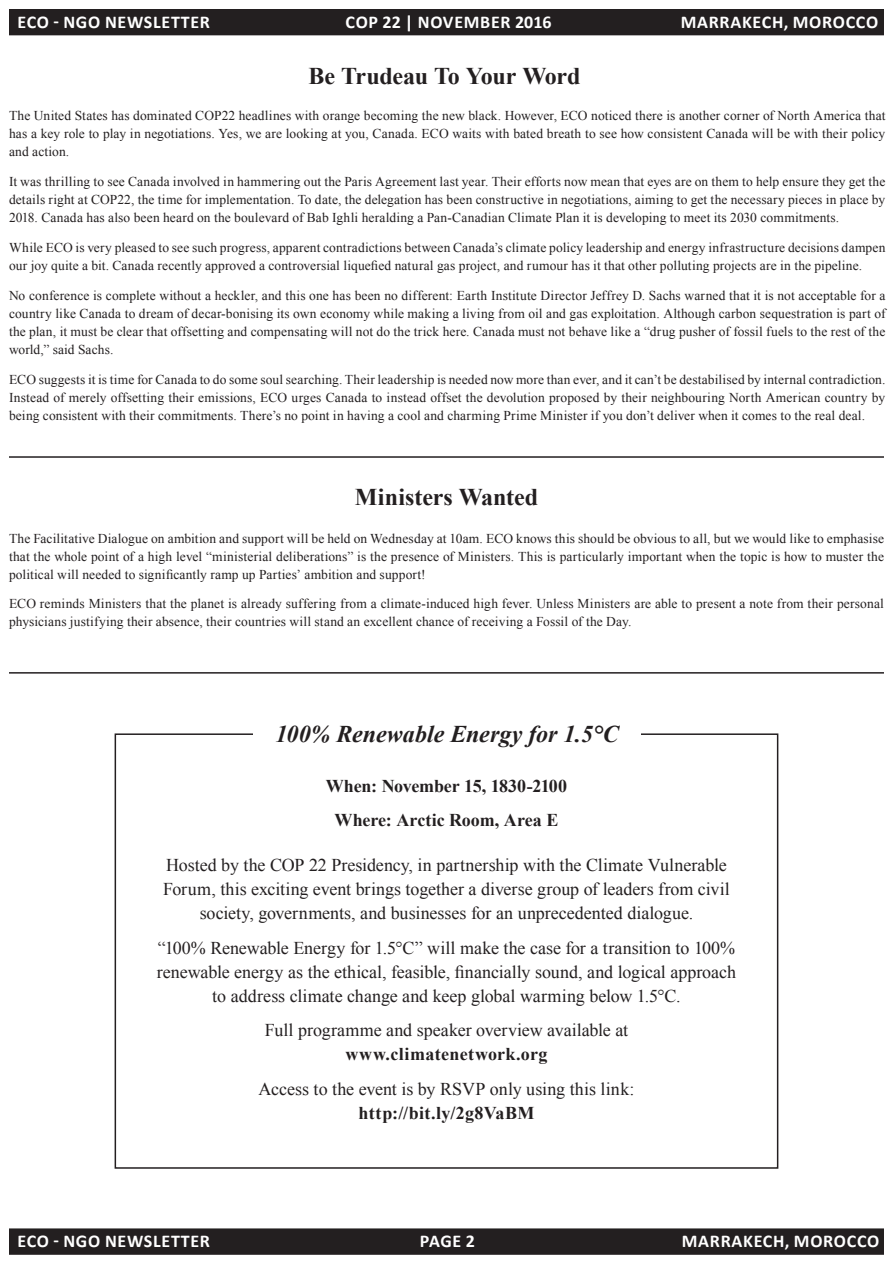
<style>
.page{position:relative;width:893px;height:1263px;background:#fff}
.page>*{position:absolute;margin:0;border:0;box-sizing:border-box;transform-origin:0 0}
.Paragraph_Style_1{font:700 24px "Times New Roman";letter-spacing:-.005em;color:#231f20}
.Paragraph_Style_1-2{font:italic 700 24px "Times New Roman";color:#231f20}
.Body_Text{font:18px/24px "Times New Roman";letter-spacing:-.005em;color:#231f20;text-align:center}
.t1{font:700 18px "Calibri";letter-spacing:.04em;color:#fff}
.Body_Text-2{font:700 18px "Times New Roman";letter-spacing:-.005em;color:#231f20}
.Body_Text-3{font:13.5px/18px "Times New Roman";letter-spacing:.01em;color:#231f20;text-align:justify}
.s1{font-weight:700}
</style>
<div class="page">
<div style="left:10px;top:1229px;width:873px;height:25px;background:#231f20"></div>
<div style="left:9px;top:1228px;width:875px;height:27px;border:2px solid #231f20"></div>
<div style="left:10px;top:10px;width:873px;height:25px;background:#231f20"></div>
<div style="left:9px;top:9px;width:875px;height:26px;border:2px solid #231f20"></div>
<hr style="left:9px;top:456px;width:875px;height:2px;background:#231f20">
<hr style="left:9px;top:672px;width:875px;height:2px;background:#231f20">
<p class="t1" style="left:17px;top:10px;width:194px">ECO - NGO NEWSLETTER</p>
<p class="t1" style="left:346px;top:10px;width:207px">COP 22 | NOVEMBER 2016</p>
<p class="t1" style="left:681px;top:10px;width:199px">MARRAKECH, MOROCCO</p>
<p class="Paragraph_Style_1" style="left:308px;top:59px;width:273px">Be Trudeau To Your Word</p>
<p class="Body_Text-3" style="left:9px;top:106px;width:878px">The United States has dominated COP22 headlines with orange becoming the new black. However, ECO noticed there is another corner of North America that has a key role to play in negotiations. Yes, we are looking at you, Canada. ECO waits with bated breath to see how consistent Canada will be with their policy and action.</p>
<p class="Body_Text-3" style="left:9px;top:172px;width:878px">It was thrilling to see Canada involved in hammering out the Paris Agreement last year. Their efforts now mean that eyes are on them to help ensure they get the details right at COP22, the time for implementation. To date, the delegation has been constructive in negotiations, aiming to get the necessary pieces in place by 2018. Canada has also been heard on the boulevard of Bab Ighli heralding a Pan-Canadian Climate Plan it is developing to meet its 2030 commitments.</p>
<p class="Body_Text-3" style="left:9px;top:238px;width:878px">While ECO is very pleased to see such progress, apparent contradictions between Canada’s climate policy leadership and energy infrastructure decisions dampen our joy quite a bit. Canada recently approved a controversial liquefied natural gas project, and rumour has it that other polluting projects are in the pipeline.</p>
<p class="Body_Text-3" style="left:9px;top:286px;width:878px">No conference is complete without a heckler, and this one has been no different: Earth Institute Director Jeffrey D. Sachs warned that it is not acceptable for a country like Canada to dream of decar-bonising its own economy while making a living from oil and gas exploitation. Although carbon sequestration is part of the plan, it must be clear that offsetting and compensating will not do the trick here. Canada must not behave like a “drug pusher of fossil fuels to the rest of the world,” said Sachs.</p>
<p class="Body_Text-3" style="left:9px;top:370px;width:878px">ECO suggests it is time for Canada to do some soul searching. Their leadership is needed now more than ever, and it can’t be destabilised by internal contradiction.<br>Instead of merely offsetting their emissions, ECO urges Canada to instead offset the devolution proposed by their neighbouring North American country by being consistent with their commitments. There’s no point in having a cool and charming Prime Minister if you don’t deliver when it comes to the real deal.</p>
<p class="Paragraph_Style_1" style="left:355px;top:481px;width:185px">Ministers Wanted</p>
<p class="Body_Text-3" style="left:9px;top:530px;width:877px">The Facilitative Dialogue on ambition and support will be held on Wednesday at 10am. ECO knows this should be obvious to all, but we would like to emphasise that the whole point of a high level “ministerial deliberations” is the presence of Ministers. This is particularly important when the topic is how to muster the political will needed to significantly ramp up Parties’ ambition and support!</p>
<p class="Body_Text-3" style="left:9px;top:594px;width:876px">ECO reminds Ministers that the planet is already suffering from a climate-induced high fever. Unless Ministers are able to present a note from their personal physicians justifying their absence, their countries will stand an excellent chance of receiving a Fossil of the Day.</p>
<p class="Paragraph_Style_1-2" style="left:275px;top:717px;width:345px">100% Renewable Energy for 1.5°C</p>
<p class="Body_Text-2" style="left:326px;top:773px;width:243px">When: November 15, 1830-2100</p>
<p class="Body_Text-2" style="left:334px;top:808px;width:225px">Where: Arctic Room, Area E</p>
<p class="Body_Text" style="left:163px;top:853px;width:568px">Hosted by the COP 22 Presidency, in partnership with the Climate Vulnerable<br>Forum, this exciting event brings together a diverse group of leaders from civil society, governments, and businesses for an unprecedented dialogue.</p>
<p class="Body_Text" style="left:157px;top:935px;width:581px">“100% Renewable Energy for 1.5°C” will make the case for a transition to 100% renewable energy as the ethical, feasible, financially sound, and logical approach to address climate change and keep global warming below 1.5°C.</p>
<p class="Body_Text" style="left:265px;top:1018px;width:365px">Full programme and speaker overview available at <span class="s1">www.climatenetwork.org</span></p>
<p class="Body_Text" style="left:259px;top:1076px;width:377px">Access to the event is by RSVP only using this link: <span class="s1">http://bit.ly/2g8VaBM</span></p>
<p class="t1" style="left:17px;top:1229px;width:194px">ECO - NGO NEWSLETTER</p>
<p class="t1" style="left:420px;top:1229px;width:56px">PAGE 2</p>
<p class="t1" style="left:682px;top:1229px;width:199px">MARRAKECH, MOROCCO</p>
</div>
